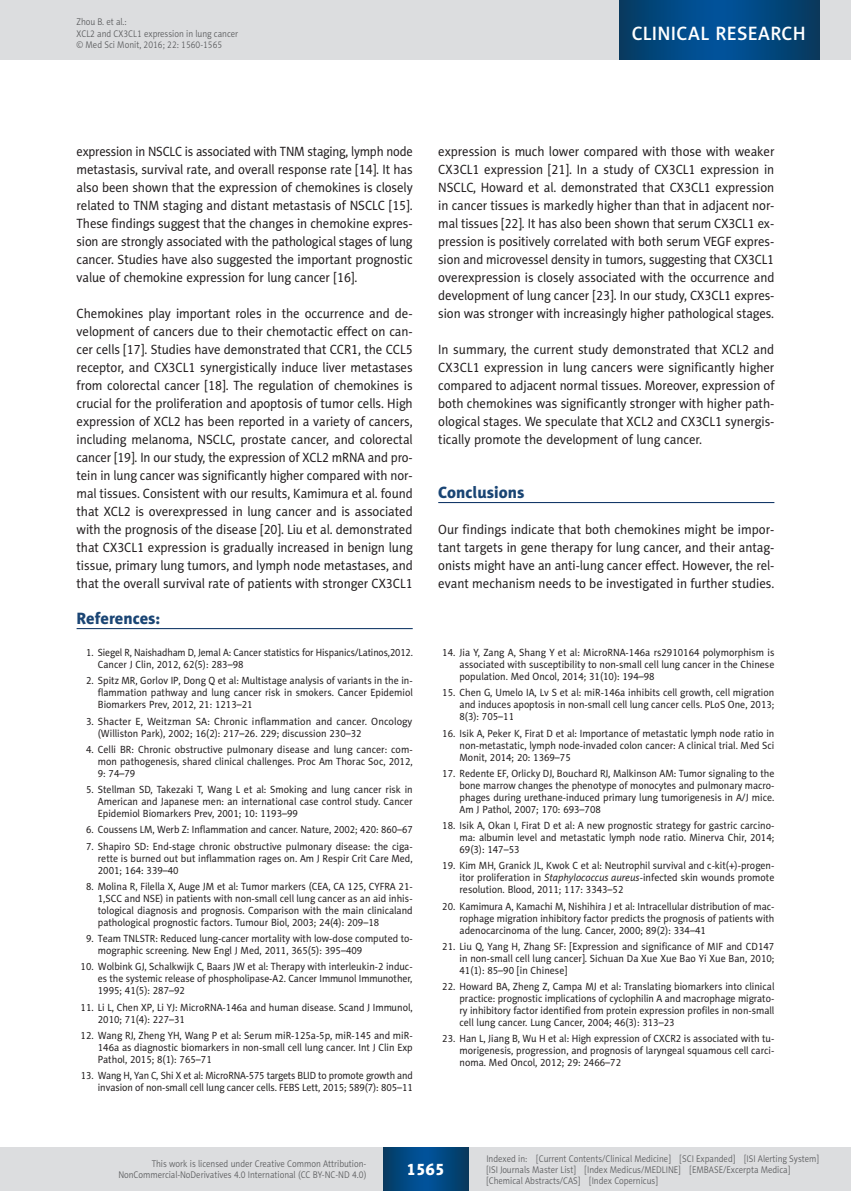
<style>
.page{position:relative;width:851px;height:1191px;background:#fff}
.page>*{position:absolute;margin:0;border:0;box-sizing:border-box;transform-origin:0 0}
.t1{font:19.5px "Naomi Sans EFN Medium";letter-spacing:.015em;color:#fff}
.MSM_Referencje_Tytul{font:16.5px "Naomi Sans EFN Heavy";color:#1a4574}
.MSM_Headline_1{font:16.5px "Naomi Sans EFN Heavy";color:#1a4574}
.t2{font:16.5px "Naomi Sans EFN Heavy";color:#fff}
.MSM_Body{font:13.5px/18px "Naomi Sans EFN";letter-spacing:-.005em;color:#231f20;text-align:justify;scale:.95 1}
.MSM_Body-2{font:13.5px/18px "Naomi Sans EFN";letter-spacing:-.005em;color:#231f20;text-align:justify;scale:.93 1}
.MSM_Referencje_punkt{font:10.5px/12px "Naomi Sans EFN";color:#231f20;text-align:justify;scale:.95 1}
.MSM_Referencje_punkt-2{font:10.5px/12px "Naomi Sans EFN";color:#231f20;text-align:right;scale:.93 1}
.MSM_Referencje_punkt-3{font:10.5px/12px "Naomi Sans EFN";color:#231f20}
.MSM_Referencje_punkt-4{font:10.5px/12px "Naomi Sans EFN";color:#231f20;scale:.92 1}
.MSM_Referencje_punkt-5{font:10.5px "Naomi Sans EFN";color:#231f20;scale:.94 1}
.t3{font:9.75px/11.2px "Naomi Sans EFN Light";color:#57585a;scale:.9 1}
.s1{font-style:italic}
</style>
<div class="page">
<hr style="left:77px;top:628px;width:335px;height:1px;background:#00295c">
<hr style="left:438px;top:502px;width:336px;height:1px;background:#00295c">
<div style="left:0;top:1148px;width:850px;height:43px;background:#dcdddf"></div>
<svg style="left:383px;top:1147px;width:85px;height:43px;background:#02477e"></svg>
<div style="left:0;top:0;width:850px;height:60px;background:#dcdddf"></div>
<svg style="left:619px;top:0;width:200px;height:60px;background:#02477e"></svg>
<p class="t3" style="left:77px;top:16px;width:181px">Zhou B. et al.:<br>XCL2 and CX3CL1 expression in lung cancer © Med Sci Monit, 2016; 22: 1560-1565</p>
<h1 class="t1" style="left:631px;top:22px;width:175px">CLINICAL RESEARCH</h1>
<p class="MSM_Body-2" style="left:77px;top:142px;width:363px">expression in NSCLC is associated with TNM staging, lymph node metastasis, survival rate, and overall response rate [14]. It has also been shown that the expression of chemokines is closely related to TNM staging and distant metastasis of NSCLC [15].<br>These findings suggest that the changes in chemokine expres&shy;sion are strongly associated with the pathological stages of lung cancer. Studies have also suggested the important prognostic value of chemokine expression for lung cancer [16].</p>
<p class="MSM_Body" style="left:77px;top:304px;width:355px">Chemokines play important roles in the occurrence and de&shy;velopment of cancers due to their chemotactic effect on can&shy;cer cells [17]. Studies have demonstrated that CCR1, the CCL5 receptor, and CX3CL1 synergistically induce liver metastases from colorectal cancer [18]. The regulation of chemokines is crucial for the proliferation and apoptosis of tumor cells. High expression of XCL2 has been reported in a variety of cancers, including melanoma, NSCLC, prostate cancer, and colorectal cancer [19]. In our study, the expression of XCL2 mRNA and pro&shy;tein in lung cancer was significantly higher compared with nor&shy;mal tissues. Consistent with our results, Kamimura et al. found that XCL2 is overexpressed in lung cancer and is associated with the prognosis of the disease [20]. Liu et al. demonstrated that CX3CL1 expression is gradually increased in benign lung tissue, primary lung tumors, and lymph node metastases, and that the overall survival rate of patients with stronger CX3CL1</p>
<p class="MSM_Referencje_Tytul" style="left:77px;top:608px;width:85px">References:</p>
<p class="MSM_Referencje_punkt-4" style="left:98px;top:646px;width:344px;text-indent:-12px">1. Siegel R, Naishadham D, Jemal A: Cancer statistics for Hispanics/Latinos,2012.<br>Cancer J Clin, 2012, 62(5): 283–98</p>
<p class="MSM_Referencje_punkt" style="left:98px;top:675px;width:333px;text-indent:-12px">2. Spitz MR, Gorlov IP, Dong Q et al: Multistage analysis of variants in the in&shy;flammation pathway and lung cancer risk in smokers. Cancer Epidemiol Biomarkers Prev, 2012, 21: 1213–21</p>
<p class="MSM_Referencje_punkt-3" style="left:98px;top:715px;width:316px;text-indent:-12px">3. Shacter E, Weitzman SA: Chronic inflammation and cancer. Oncology (Williston Park), 2002; 16(2): 217–26. 229; discussion 230–32</p>
<p class="MSM_Referencje_punkt" style="left:98px;top:743px;width:333px;text-indent:-12px">4. Celli BR: Chronic obstructive pulmonary disease and lung cancer: com&shy;mon pathogenesis, shared clinical challenges. Proc Am Thorac Soc, 2012, 9: 74–79</p>
<p class="MSM_Referencje_punkt" style="left:98px;top:783px;width:333px;text-indent:-12px">5. Stellman SD, Takezaki T, Wang L et al: Smoking and lung cancer risk in American and Japanese men: an international case control study. Cancer Epidemiol Biomarkers Prev, 2001; 10: 1193–99</p>
<p class="MSM_Referencje_punkt-5" style="left:86px;top:823px;width:349px">6. Coussens LM, Werb Z: Inflammation and cancer. Nature, 2002; 420: 860–67</p>
<p class="MSM_Referencje_punkt" style="left:98px;top:840px;width:333px;text-indent:-12px">7. Shapiro SD: End-stage chronic obstructive pulmonary disease: the ciga&shy;rette is burned out but inflammation rages on. Am J Respir Crit Care Med, 2001; 164: 339–40</p>
<p class="MSM_Referencje_punkt" style="left:98px;top:880px;width:333px;text-indent:-12px">8. Molina R, Filella X, Auge JM et al: Tumor markers (CEA, CA 125, CYFRA 21- 1,SCC and NSE) in patients with non-small cell lung cancer as an aid inhis&shy;tological diagnosis and prognosis. Comparison with the main clinicaland pathological prognostic factors. Tumour Biol, 2003; 24(4): 209–18</p>
<p class="MSM_Referencje_punkt" style="left:98px;top:932px;width:333px;text-indent:-12px">9. Team TNLSTR: Reduced lung-cancer mortality with low-dose computed to&shy;mographic screening. New Engl J Med, 2011, 365(5): 395–409</p>
<p class="MSM_Referencje_punkt" style="left:98px;top:961px;width:333px;text-indent:-17px">10. Wolbink GJ, Schalkwijk C, Baars JW et al: Therapy with interleukin-2 induc&shy;es the systemic release of phospholipase-A2. Cancer Immunol Immunother, 1995; 41(5): 287–92</p>
<p class="MSM_Referencje_punkt" style="left:98px;top:1001px;width:333px;text-indent:-17px">11. Li L, Chen XP, Li YJ: MicroRNA-146a and human disease. Scand J Immunol,<br>2010; 71(4): 227–31</p>
<p class="MSM_Referencje_punkt" style="left:98px;top:1029px;width:333px;text-indent:-17px">12. Wang RJ, Zheng YH, Wang P et al: Serum miR-125a-5p, miR-145 and miR-146a as diagnostic biomarkers in non-small cell lung cancer. Int J Clin Exp Pathol, 2015; 8(1): 765–71</p>
<p class="MSM_Referencje_punkt-2" style="left:81px;top:1069px;width:358px">13. Wang H, Yan C, Shi X et al: MicroRNA-575 targets BLID to promote growth and invasion of non-small cell lung cancer cells. FEBS Lett, 2015; 589(7): 805–11</p>
<p class="MSM_Body" style="left:438px;top:142px;width:355px">expression is much lower compared with those with weaker CX3CL1 expression [21]. In a study of CX3CL1 expression in NSCLC, Howard et al. demonstrated that CX3CL1 expression in cancer tissues is markedly higher than that in adjacent nor&shy;mal tissues [22]. It has also been shown that serum CX3CL1 ex&shy;pression is positively correlated with both serum VEGF expres&shy;sion and microvessel density in tumors, suggesting that CX3CL1 overexpression is closely associated with the occurrence and development of lung cancer [23]. In our study, CX3CL1 expres&shy;sion was stronger with increasingly higher pathological stages.</p>
<p class="MSM_Body" style="left:438px;top:340px;width:355px">In summary, the current study demonstrated that XCL2 and CX3CL1 expression in lung cancers were significantly higher compared to adjacent normal tissues. Moreover, expression of both chemokines was significantly stronger with higher path&shy;ological stages. We speculate that XCL2 and CX3CL1 synergis&shy;tically promote the development of lung cancer.</p>
<p class="MSM_Headline_1" style="left:438px;top:482px;width:88px">Conclusions</p>
<p class="MSM_Body" style="left:438px;top:520px;width:355px">Our findings indicate that both chemokines might be impor&shy;tant targets in gene therapy for lung cancer, and their antag&shy;onists might have an anti-lung cancer effect. However, the rel&shy;evant mechanism needs to be investigated in further studies.</p>
<p class="MSM_Referencje_punkt" style="left:459px;top:646px;width:333px;text-indent:-17px">14. Jia Y, Zang A, Shang Y et al: MicroRNA-146a rs2910164 polymorphism is associated with susceptibility to non-small cell lung cancer in the Chinese population. Med Oncol, 2014; 31(10): 194–98</p>
<p class="MSM_Referencje_punkt" style="left:459px;top:687px;width:333px;text-indent:-17px">15. Chen G, Umelo IA, Lv S et al: miR-146a inhibits cell growth, cell migration and induces apoptosis in non-small cell lung cancer cells. PLoS One, 2013; 8(3): 705–11</p>
<p class="MSM_Referencje_punkt" style="left:459px;top:727px;width:333px;text-indent:-17px">16. Isik A, Peker K, Firat D et al: Importance of metastatic lymph node ratio in non-metastatic, lymph node-invaded colon cancer: A clinical trial. Med Sci Monit, 2014; 20: 1369–75</p>
<p class="MSM_Referencje_punkt" style="left:459px;top:767px;width:333px;text-indent:-17px">17. Redente EF, Orlicky DJ, Bouchard RJ, Malkinson AM: Tumor signaling to the bone marrow changes the phenotype of monocytes and pulmonary macro&shy;phages during urethane-induced primary lung tumorigenesis in A/J mice.<br>Am J Pathol, 2007; 170: 693–708</p>
<p class="MSM_Referencje_punkt" style="left:459px;top:819px;width:333px;text-indent:-17px">18. Isik A, Okan I, Firat D et al: A new prognostic strategy for gastric carcino&shy;ma: albumin level and metastatic lymph node ratio. Minerva Chir, 2014; 69(3): 147–53</p>
<p class="MSM_Referencje_punkt" style="left:459px;top:860px;width:333px;text-indent:-17px">19. Kim MH, Granick JL, Kwok C et al: Neutrophil survival and c-kit(+)-progen&shy;itor proliferation in <span class="s1">Staphylococcus aureus</span>-infected skin wounds promote resolution. Blood, 2011; 117: 3343–52</p>
<p class="MSM_Referencje_punkt" style="left:459px;top:900px;width:333px;text-indent:-17px">20. Kamimura A, Kamachi M, Nishihira J et al: Intracellular distribution of mac&shy;rophage migration inhibitory factor predicts the prognosis of patients with adenocarcinoma of the lung. Cancer, 2000; 89(2): 334–41</p>
<p class="MSM_Referencje_punkt" style="left:459px;top:940px;width:333px;text-indent:-17px">21. Liu Q, Yang H, Zhang SF: [Expression and significance of MIF and CD147 in non-small cell lung cancer]. Sichuan Da Xue Xue Bao Yi Xue Ban, 2010; 41(1): 85–90 [in Chinese]</p>
<p class="MSM_Referencje_punkt" style="left:459px;top:980px;width:333px;text-indent:-17px">22. Howard BA, Zheng Z, Campa MJ et al: Translating biomarkers into clinical practice: prognostic implications of cyclophilin A and macrophage migrato&shy;ry inhibitory factor identified from protein expression profiles in non-small cell lung cancer. Lung Cancer, 2004; 46(3): 313–23</p>
<p class="MSM_Referencje_punkt" style="left:459px;top:1033px;width:333px;text-indent:-17px">23. Han L, Jiang B, Wu H et al: High expression of CXCR2 is associated with tu&shy;morigenesis, progression, and prognosis of laryngeal squamous cell carci&shy;noma. Med Oncol, 2012; 29: 2466–72</p>
<p class="t3" style="left:118px;top:1158px;width:277px;text-align:right">This work is licensed under Creative Common Attribution-<br>NonCommercial-NoDerivatives 4.0 International (CC BY-NC-ND 4.0)</p>
<h2 class="t2" style="left:406px;top:1159px;width:40px">1565</h2>
<p class="t3" style="left:486px;top:1152px;width:371px">Indexed in: [Current Contents/Clinical Medicine] [SCI Expanded] [ISI Alerting System] [ISI Journals Master List] [Index Medicus/MEDLINE] [EMBASE/Excerpta Medica] [Chemical Abstracts/CAS] [Index Copernicus]</p>
</div>
